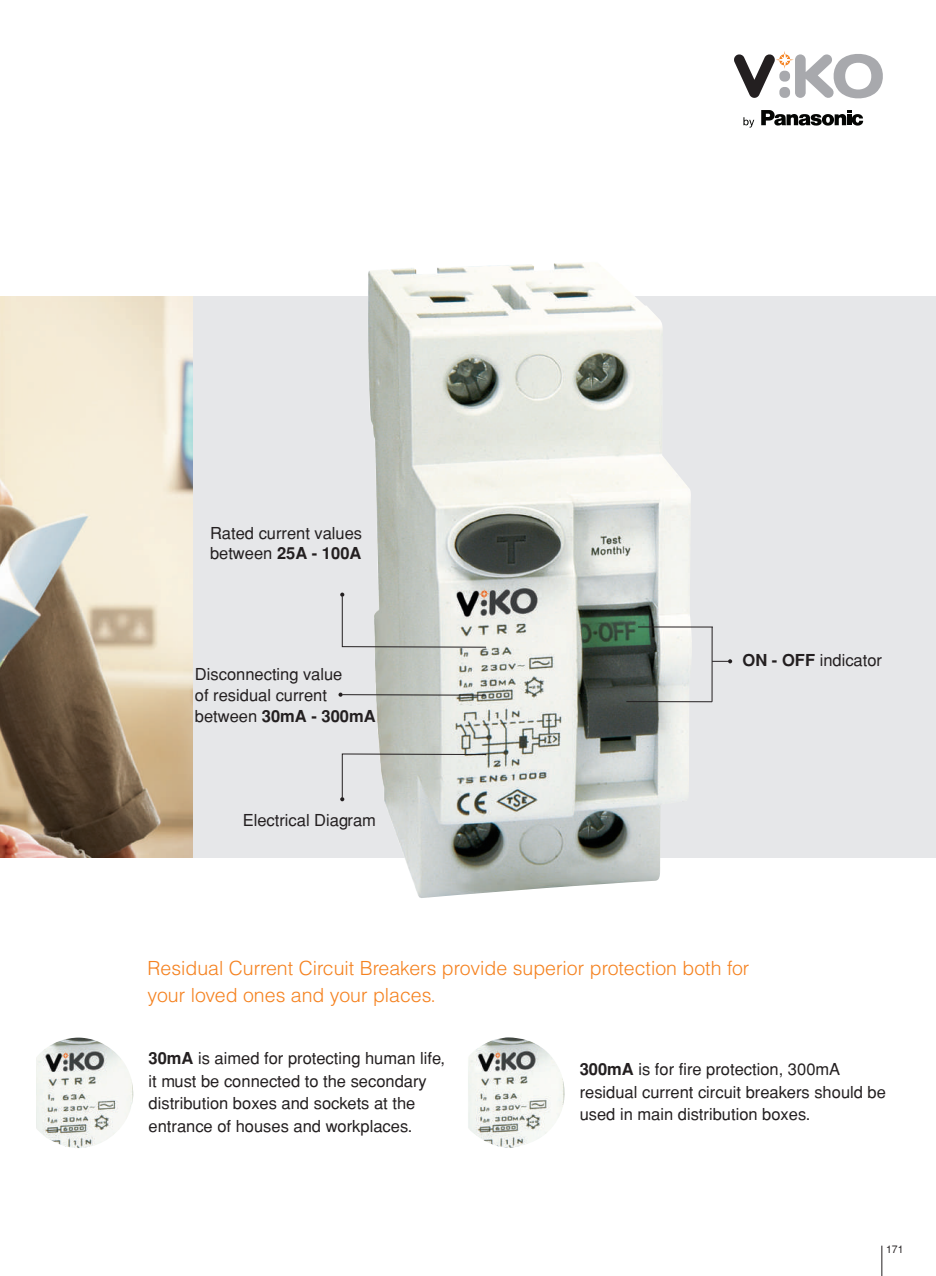
<style>
.page{position:relative;width:936px;height:1276px;background:#fff}
.page>*{position:absolute;margin:0;border:0;box-sizing:border-box;transform-origin:0 0}
.t1{font:19.5px/27px "Helvetica Light Normal Tr";color:#f58220}
.t2{font:16.5px/22.5px "Helvetica Normal Tr";color:#231f20}
.t3{font:700 16.5px "Helvetica Tr";color:#231f20}
.t4{font:10.5px "Helvetica Normal Tr";color:#231f20}
.s1{font-family:"Helvetica Normal Tr";font-weight:400}
.s2{font-family:"Helvetica Tr";font-weight:700}
</style>
<div class="page">
<svg style="left:734px;top:51px;width:149px;height:48px"></svg>
<svg style="left:761px;top:110px;width:102px;height:16px"></svg>
<svg style="left:743px;top:117px;width:11px;height:11px"></svg>
<hr style="left:881px;top:1245px;width:1px;height:31px;background:#231f20">
<img style="left:468px;top:1037px;width:96px;height:111px">
<img style="left:36px;top:1037px;width:97px;height:111px">
<div style="left:0;top:296px;width:935px;height:562px;background:#e6e7e9"></div>
<img style="left:367px;top:263px;width:325px;height:635px">
<img style="left:0;top:296px;width:193px;height:562px">
<svg style="left:712px;top:659px;width:20px;height:4px"></svg>
<hr style="left:638px;top:627px;width:74px;height:1px;background:#231f20">
<hr style="left:626px;top:701px;width:86px;height:1px;background:#231f20">
<hr style="left:711px;top:627px;width:1px;height:75px;background:#231f20">
<svg style="left:340px;top:592px;width:146px;height:55px"></svg>
<svg style="left:340px;top:753px;width:146px;height:48px"></svg>
<svg style="left:338px;top:692px;width:148px;height:5px"></svg>
<p class="t2" style="left:210px;top:521px;width:154px">Rated current values</p>
<p class="t3" style="left:210px;top:543px;width:153px"><span class="s1">between</span> 25A - 100A</p>
<p class="t2" style="left:195px;top:664px;width:149px;line-height:20.9px">Disconnecting value of residual current</p>
<p class="t3" style="left:195px;top:706px;width:182px"><span class="s1">between</span> 30mA - 300mA</p>
<p class="t2" style="left:243px;top:808px;width:135px">Electrical Diagram</p>
<p class="t2" style="left:742px;top:648px;width:141px"><span class="s2">ON - OFF</span> indicator</p>
<p class="t1" style="left:147px;top:953px;width:603px">Residual Current Circuit Breakers provide superior protection both for your loved ones and your places.</p>
<p class="t2" style="left:148px;top:1047px;width:298px"><span class="s2">30mA</span> is aimed for protecting human life, it must be connected to the secondary distribution boxes and sockets at the entrance of houses and workplaces.</p>
<p class="t2" style="left:579px;top:1058px;width:308px"><span class="s2">300mA</span> is for fire protection, 300mA residual current circuit breakers should be used in main distribution boxes.</p>
<p class="t4" style="left:885px;top:1243px;width:19px">171</p>
</div>
